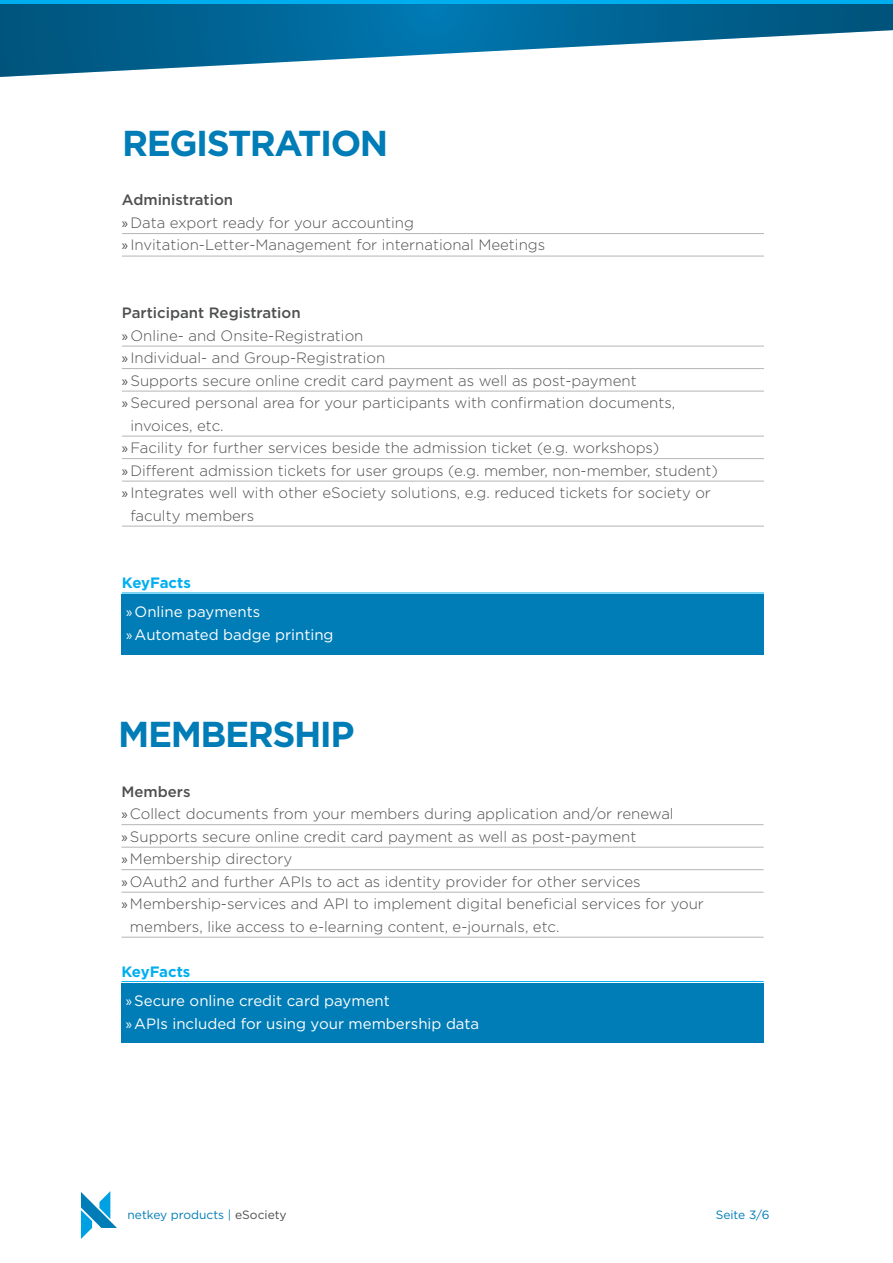
<style>
.page{position:relative;width:893px;height:1263px;background:#fff}
.page>*{position:absolute;margin:0;border:0;box-sizing:border-box;transform-origin:0 0}
.Headline_Kapitel_-_Z{font:700 36px "Gotham";letter-spacing:-.04em;color:#007cb6}
.t1{font:300 15px/22.5px "Gotham";color:#4e4f50}
.t2{font:15px "Gotham";color:#fff}
.Lauftext-Spalte{font:500 15px "Gotham";color:#4e4f50}
.Headline_-_Sub{font:700 15px "Gotham";color:#00aeef}
.t3{font:12px "Gotham";color:#007cb6}
.s1{font-family:"Myriad Pro";font-weight:400}
.s2{font-family:"Myriad Pro"}
.s3{color:#4b4c4d}
</style>
<div class="page">
<svg style="left:0;top:4px;width:893px;height:73px"></svg>
<hr style="left:0;top:0;width:893px;height:4px;background:#00aeef">
<svg style="left:81px;top:1191px;width:36px;height:48px"></svg>
<hr style="left:122px;top:233px;width:642px;height:1px;background:#b4b5b8">
<hr style="left:122px;top:256px;width:642px;height:1px;background:#b4b5b8">
<hr style="left:122px;top:346px;width:642px;height:1px;background:#b4b5b8">
<hr style="left:122px;top:368px;width:642px;height:1px;background:#b4b5b8">
<hr style="left:122px;top:391px;width:642px;height:1px;background:#b4b5b8">
<hr style="left:122px;top:436px;width:642px;height:1px;background:#b4b5b8">
<hr style="left:122px;top:458px;width:642px;height:1px;background:#b4b5b8">
<hr style="left:122px;top:481px;width:642px;height:1px;background:#b4b5b8">
<hr style="left:122px;top:526px;width:642px;height:1px;background:#b4b5b8">
<hr style="left:122px;top:593px;width:642px;height:1px;background:#00aeef">
<div style="left:122px;top:595px;width:642px;height:60px;background:#007db7"></div>
<hr style="left:121px;top:824px;width:643px;height:1px;background:#b4b5b8">
<hr style="left:121px;top:847px;width:643px;height:1px;background:#b4b5b8">
<hr style="left:121px;top:869px;width:643px;height:1px;background:#b4b5b8">
<hr style="left:121px;top:892px;width:643px;height:1px;background:#b4b5b8">
<hr style="left:121px;top:937px;width:643px;height:1px;background:#b4b5b8">
<hr style="left:121px;top:981px;width:643px;height:1px;background:#00aeef">
<div style="left:121px;top:984px;width:643px;height:59px;background:#007db7"></div>
<p class="Headline_Kapitel_-_Z" style="left:122px;top:120px;width:268px">REGISTRATION</p>
<p class="Lauftext-Spalte" style="left:122px;top:190px;width:113px">Administration</p>
<p class="t1" style="left:122px;top:211px;width:294px"><span class="s1">»</span>Data export ready for your accounting</p>
<p class="t1" style="left:122px;top:234px;width:425px"><span class="s1">»</span> Invitation-Letter-Management for international Meetings</p>
<p class="Lauftext-Spalte" style="left:122px;top:303px;width:180px">Participant Registration</p>
<p class="t1" style="left:122px;top:324px;width:243px"><span class="s1">»</span> Online- and Onsite-Registration</p>
<p class="t1" style="left:122px;top:346px;width:265px"><span class="s1">»</span> Individual- and Group-Registration</p>
<p class="t1" style="left:122px;top:369px;width:516px"><span class="s1">»</span>Supports secure online credit card payment as well as post-payment</p>
<p class="t1" style="left:130px;top:391px;width:546px;text-indent:-9px"><span class="s1">»</span>Secured personal area for your participants with confirmation documents, invoices, etc.</p>
<p class="t1" style="left:122px;top:436px;width:539px"><span class="s1">»</span>Facility for further services beside the admission ticket (e.g. workshops)</p>
<p class="t1" style="left:122px;top:459px;width:598px"><span class="s1">»</span>Different admission tickets for user groups (e.g. member, non-member, student)</p>
<p class="t1" style="left:130px;top:481px;width:582px;text-indent:-9px"><span class="s1">»</span> Integrates well with other eSociety solutions, e.g. reduced tickets for society or faculty members</p>
<p class="Headline_-_Sub" style="left:122px;top:573px;width:70px">KeyFacts</p>
<p class="t2" style="left:126px;top:602px;width:136px"><span class="s2">»</span> Online payments</p>
<p class="t2" style="left:126px;top:625px;width:209px"><span class="s2">»</span>Automated badge printing</p>
<p class="Headline_Kapitel_-_Z" style="left:118px;top:711px;width:238px">MEMBERSHIP</p>
<p class="Lauftext-Spalte" style="left:121px;top:781px;width:71px">Members</p>
<p class="t1" style="left:121px;top:802px;width:554px"><span class="s1">»</span> Collect documents from your members during application and/or renewal</p>
<p class="t1" style="left:121px;top:825px;width:516px"><span class="s1">»</span>Supports secure online credit card payment as well as post-payment</p>
<p class="t1" style="left:121px;top:847px;width:172px"><span class="s1">»</span> Membership directory</p>
<p class="t1" style="left:121px;top:870px;width:521px"><span class="s1">»</span> OAuth2 and further APIs to act as identity provider for other services</p>
<p class="t1" style="left:130px;top:892px;width:575px;text-indent:-9px"><span class="s1">»</span> Membership-services and API to implement digital beneficial services for your members, like access to e-learning content, e-journals, etc.</p>
<p class="Headline_-_Sub" style="left:121px;top:961px;width:70px">KeyFacts</p>
<p class="t2" style="left:126px;top:991px;width:266px"><span class="s2">»</span>Secure online credit card payment</p>
<p class="t2" style="left:126px;top:1014px;width:355px"><span class="s2">»</span>APIs included for using your membership data</p>
<p class="t3" style="left:128px;top:1207px;width:161px">netkey products | <span class="s3">eSociety</span></p>
<p class="t3" style="left:716px;top:1207px;width:55px">Seite 3/6</p>
</div>
